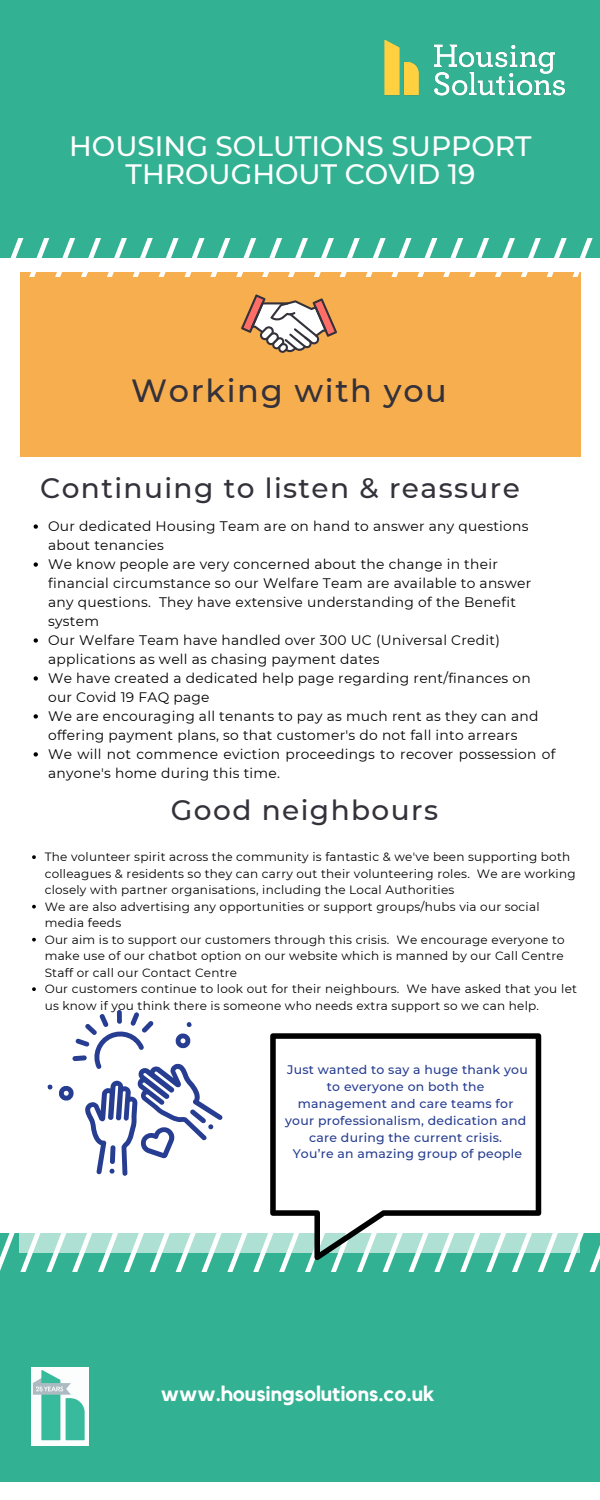
<style>
.page{position:relative;width:600px;height:1500px;background:#fff}
.page>*{position:absolute;margin:0;border:0;box-sizing:border-box;transform-origin:0 0}
.t1{font:500 32px "Montserrat";letter-spacing:.05em;color:#34313a}
.t2{font:500 28px "Montserrat";letter-spacing:.05em;color:#34313a}
.t3{font:500 28px/27.8px "Montserrat";color:#fff;text-align:center}
.t4{font:700 21px "Kollektif";color:#fff}
.t5{font:13.8px/19px "Montserrat";letter-spacing:.02em;color:#000}
.t6{font:500 12.4px/16.8px "Montserrat";letter-spacing:.02em;color:#263d91;text-align:center}
.t7{font:12px/16.5px "Montserrat";letter-spacing:.02em;color:#000}
</style>
<div class="page">
<div style="left:0;top:0;width:600px;height:257px;background:#33b193"></div>
<div style="left:0;top:1234px;width:600px;height:247px;background:#33b193"></div>
<div style="left:20px;top:272px;width:561px;height:184px;background:#f7ae4f"></div>
<svg style="left:0;top:239px;width:600px;height:37px"></svg>
<svg style="left:0;top:1234px;width:600px;height:37px"></svg>
<img style="left:384px;top:39px;width:181px;height:57px">
<div style="left:19px;top:491px;width:561px;height:762px;background:#fff"></div>
<img style="left:31px;top:1368px;width:58px;height:78px">
<svg style="left:34px;top:524px;width:4px;height:5px"></svg>
<svg style="left:34px;top:562px;width:4px;height:5px"></svg>
<svg style="left:34px;top:638px;width:4px;height:5px"></svg>
<svg style="left:34px;top:676px;width:4px;height:5px"></svg>
<svg style="left:34px;top:714px;width:4px;height:5px"></svg>
<svg style="left:34px;top:752px;width:4px;height:5px"></svg>
<svg style="left:241px;top:294px;width:96px;height:59px"></svg>
<svg style="left:32px;top:855px;width:4px;height:4px"></svg>
<svg style="left:32px;top:905px;width:4px;height:4px"></svg>
<svg style="left:32px;top:938px;width:4px;height:4px"></svg>
<svg style="left:32px;top:987px;width:4px;height:4px"></svg>
<svg style="left:47px;top:1010px;width:176px;height:166px"></svg>
<svg style="left:270px;top:1033px;width:271px;height:227px"></svg>
<h2 class="t3" style="left:69px;top:132px;width:464px">HOUSING SOLUTIONS SUPPORT<br>THROUGHOUT COVID 19</h2>
<h1 class="t1" style="left:131px;top:371px;width:317px">Working with you</h1>
<h2 class="t2" style="left:40px;top:471px;width:481px">Continuing to listen &amp; reassure</h2>
<p class="t5" style="left:48px;top:517px;width:509px">Our dedicated Housing Team are on hand to answer any questions about tenancies<br>We know people are very concerned about the change in their financial circumstance so our Welfare Team are available to answer any questions. They have extensive understanding of the Benefit system<br>Our Welfare Team have handled over 300 UC (Universal Credit) applications as well as chasing payment dates<br>We have created a dedicated help page regarding rent/finances on our Covid 19 FAQ page<br>We are encouraging all tenants to pay as much rent as they can and offering payment plans, so that customer's do not fall into arrears<br>We will not commence eviction proceedings to recover possession of anyone's home during this time.</p>
<h2 class="t2" style="left:171px;top:793px;width:269px">Good neighbours</h2>
<p class="t7" style="left:45px;top:849px;width:534px">The volunteer spirit across the community is fantastic &amp; we've been supporting both colleagues &amp; residents so they can carry out their volunteering roles. We are working closely with partner organisations, including the Local Authorities<br>We are also advertising any opportunities or support groups/hubs via our social media feeds<br>Our aim is to support our customers through this crisis. We encourage everyone to make use of our chatbot option on our website which is manned by our Call Centre Staff or call our Contact Centre<br>Our customers continue to look out for their neighbours. We have asked that you let us know if you think there is someone who needs extra support so we can help.</p>
<p class="t6" style="left:285px;top:1062px;width:244px">Just wanted to say a huge thank you to everyone on both the management and care teams for your professionalism, dedication and care during the current crisis.<br>You’re an amazing group of people</p>
<h3 class="t4" style="left:161px;top:1384px;width:275px">www.housingsolutions.co.uk</h3>
</div>
